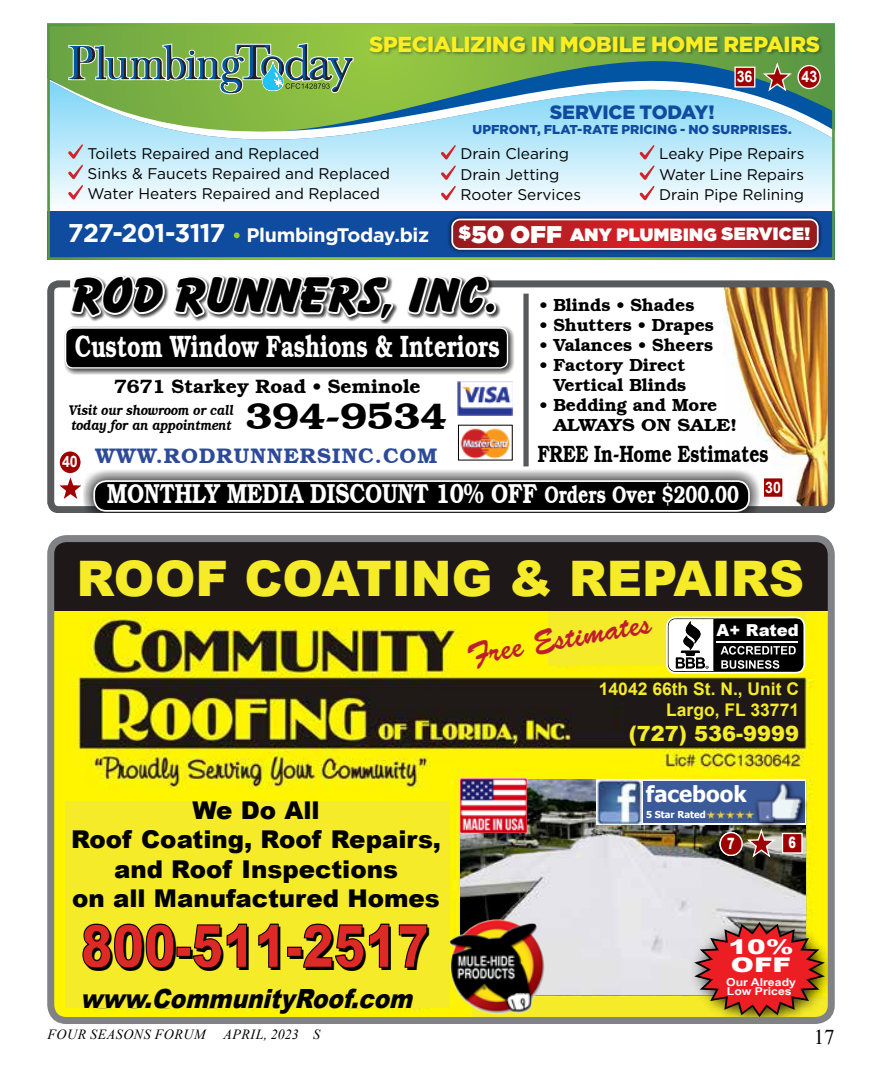
<style>
.page{position:relative;width:882px;height:1071px;background:#fff}
.page>*{position:absolute;margin:0;border:0;box-sizing:border-box;transform-origin:0 0}
.t1{font:900 58.98px "Arial";color:#000;scale:.8 1}
.t2{font:900 49px "Arial";color:#f5eb28}
.t3{font:700 43.75px "Balloon Extra";letter-spacing:.01em;color:#000;scale:1.07 1}
.t4{font:600 36.75px "Bookman";color:#000;scale:1.1 1}
.t5{font:32.38px "Banty S Normal";color:#be1e2d}
.t6{font:600 30.8px "Bookman";color:#fff;scale:.71 1}
.t7{font:600 27.3px "Bookman";color:#fff;scale:.78 1}
.t8{font:italic 900 26.43px "Arial";color:#000;scale:.88 1}
.t9{font:900 24.5px/29.4px "Arial";color:#000;text-align:center}
.t10{font:600 23.45px "Bookman";color:#000;scale:.74 1}
.t11{font:700 22.05px "Tahoma";color:#fff}
.t12{font:900 21.88px "Gotham";letter-spacing:-.015em;color:#fbee23}
.t13{font:600 21px "Bookman";letter-spacing:.05em;color:#2d4a99}
.t14{font:900 21px "Arial";color:#f5eb28}
.t15{font:21px "Times New Roman";color:#000}
.t16{font:900 20.3px/18px "Arial";color:#fff;scale:1.37 1}
.t17{font:700 19.6px "Gotham";letter-spacing:-.02em;color:#fff}
.t18{font:600 19.25px "Bookman";color:#000}
.t19{font:900 19.25px "Gotham";letter-spacing:-.015em;color:#0f4b9e}
.t20{font:900 17.85px "Gotham";letter-spacing:.02em;color:#fff}
.t21{font:600 17.5px/20.1px "Bookman";color:#000;text-align:right}
.t22{font:700 17.5px/21px "Arial";color:#f5eb28;text-align:right}
.t23{font:900 16.45px "Arial";color:#fff}
.t24{font:700 15.75px "Arial";color:#fff;scale:.9 1}
.t25{font:900 15.58px "Arial";color:#fff;scale:.72 1}
.t26{font:15.4px/20.3px "Gotham";color:#000}
.t27{font:italic 600 14px/15.4px "Bookman";color:#000;scale:.84 1}
.t28{font:italic 14px "Times New Roman";letter-spacing:.035em;color:#000}
.t29{font:900 12.95px "Gotham";letter-spacing:.005em;color:#0f4b9e}
.t30{font:700 10.85px/9.8px "Arial Narrow";color:#fff;scale:1.37 1}
.t31{font:700 9.62px "Tahoma";color:#fff}
.s1{font-size:25.72px}
.s2{font-size:18.03px}
.s3{font-size:24.15px}
.s4{font-size:24.5px}
</style>
<div class="page">
<svg style="left:51px;top:164px;width:780px;height:39px"></svg>
<svg style="left:51px;top:28px;width:780px;height:50px;background:#6da64f"></svg>
<svg style="left:51px;top:78px;width:780px;height:86px;background:#a2d4ce"></svg>
<div style="left:369px;top:35px;width:454px;height:22px;background:#000;opacity:.37"></div>
<div style="left:47px;top:211px;width:788px;height:49px;background:#0f4b9e"></div>
<svg style="left:68px;top:144px;width:16px;height:55px"></svg>
<svg style="left:441px;top:144px;width:15px;height:15px"></svg>
<svg style="left:441px;top:165px;width:15px;height:35px"></svg>
<svg style="left:640px;top:144px;width:15px;height:15px"></svg>
<svg style="left:640px;top:165px;width:15px;height:35px"></svg>
<svg style="left:68px;top:43px;width:285px;height:51px;background:#74a168"></svg>
<div style="left:447px;top:214px;width:376px;height:40px;background:#000;opacity:.75"></div>
<svg style="left:452px;top:219px;width:366px;height:30px;background:#b61d22"></svg>
<div style="left:451px;top:219px;width:368px;height:31px;border:2px solid #fff;border-radius:8px"></div>
<svg style="left:761px;top:63px;width:33px;height:30px"></svg>
<div style="left:798px;top:66px;width:22px;height:23px;background:#9e0000;border-radius:50%"></div>
<div style="left:797px;top:65px;width:24px;height:24px;border:1px solid #fff;border-radius:50%"></div>
<div style="left:735px;top:67px;width:20px;height:20px;background:#9e0000"></div>
<div style="left:734px;top:67px;width:21px;height:21px;border:1px solid #fff"></div>
<img style="left:724px;top:288px;width:103px;height:216px">
<div style="left:47px;top:280px;width:788px;height:232px;border:7px solid #58595b;border-radius:8px"></div>
<svg style="left:83px;top:469px;width:677px;height:43px;background:#b5b5b5"></svg>
<div style="left:94px;top:481px;width:655px;height:30px;background:#000;border-radius:12px"></div>
<div style="left:93px;top:480px;width:657px;height:32px;border:2px solid #fff;border-radius:12px"></div>
<img style="left:458px;top:382px;width:54px;height:34px">
<div style="left:458px;top:425px;width:55px;height:35px;border:1px solid #000"></div>
<img style="left:460px;top:428px;width:50px;height:30px">
<div style="left:523px;top:294px;width:6px;height:172px;background:#58595b"></div>
<svg style="left:64px;top:326px;width:450px;height:49px"></svg>
<div style="left:66px;top:328px;width:441px;height:40px;background:#000;border-radius:7px"></div>
<div style="left:65px;top:327px;width:443px;height:42px;border:1px solid #fff;border-radius:7px"></div>
<div style="left:70px;top:275px;width:430px;height:49px;background:#fff"></div>
<svg style="left:69px;top:275px;width:327px;height:100px"></svg>
<svg style="left:407px;top:275px;width:92px;height:44px"></svg>
<svg style="left:54px;top:474px;width:33px;height:30px"></svg>
<div style="left:59px;top:451px;width:22px;height:23px;background:#9e0000;border-radius:50%"></div>
<div style="left:58px;top:450px;width:24px;height:24px;border:1px solid #fff;border-radius:50%"></div>
<div style="left:763px;top:478px;width:20px;height:19px;background:#9e0000"></div>
<div style="left:763px;top:477px;width:21px;height:21px;border:1px solid #fff"></div>
<img style="left:55px;top:611px;width:772px;height:405px">
<div style="left:549px;top:611px;width:257px;height:54px;background:#f5eb28"></div>
<div style="left:623px;top:687px;width:173px;height:55px;background:#1e1918"></div>
<div style="left:65px;top:802px;width:385px;height:206px;background:#f5eb28"></div>
<div style="left:472px;top:997px;width:355px;height:22px;background:#f5eb28"></div>
<div style="left:54px;top:542px;width:774px;height:69px;background:#1e1918"></div>
<svg style="left:82px;top:923px;width:93px;height:46px"></svg>
<div style="left:177px;top:947px;width:14px;height:10px;border:1px solid #000"></div>
<svg style="left:192px;top:923px;width:56px;height:46px"></svg>
<svg style="left:258px;top:923px;width:21px;height:45px"></svg>
<div style="left:287px;top:947px;width:15px;height:10px;border:1px solid #000"></div>
<svg style="left:303px;top:923px;width:87px;height:46px"></svg>
<svg style="left:398px;top:924px;width:30px;height:44px"></svg>
<img style="left:460px;top:780px;width:346px;height:215px">
<img style="left:681px;top:909px;width:146px;height:88px">
<svg style="left:689px;top:920px;width:138px;height:96px;background:#cb5f3b"></svg>
<img style="left:460px;top:778px;width:67px;height:55px">
<div style="left:47px;top:535px;width:788px;height:489px;border:7px solid #808285;border-radius:16px"></div>
<img style="left:446px;top:915px;width:103px;height:102px">
<svg style="left:664px;top:614px;width:144px;height:62px;background:#76745a"></svg>
<hr style="left:717px;top:642px;width:81px;height:1px;background:#fff">
<img style="left:597px;top:780px;width:45px;height:45px">
<div style="left:642px;top:780px;width:164px;height:45px;background:#fff"></div>
<div style="left:643px;top:781px;width:161px;height:42px;background:#3a5a99"></div>
<img style="left:706px;top:810px;width:45px;height:12px">
<img style="left:751px;top:777px;width:59px;height:54px">
<img style="left:758px;top:783px;width:44px;height:38px">
<svg style="left:745px;top:829px;width:33px;height:30px"></svg>
<div style="left:719px;top:832px;width:24px;height:24px;border:1px solid #fff;border-radius:50%"></div>
<div style="left:783px;top:833px;width:19px;height:20px;background:#9e0000"></div>
<div style="left:782px;top:833px;width:21px;height:21px;border:1px solid #fff"></div>
<div style="left:720px;top:833px;width:22px;height:22px;background:#9e0000;border-radius:50%"></div>
<div style="left:720px;top:832px;width:23px;height:24px;border:1px solid #fff;border-radius:50%"></div>
<h3 class="t12" style="left:369px;top:29px;width:452px">SPECIALIZING IN MOBILE HOME REPAIRS</h3>
<p class="t24" style="left:737px;top:66px;width:19px">36</p>
<p class="t24" style="left:802px;top:65px;width:19px">43</p>
<p class="t19" style="left:550px;top:99px;width:166px">SERVICE TODAY!</p>
<p class="t29" style="left:473px;top:121px;width:321px">UPFRONT, FLAT-RATE PRICING - NO SURPRISES.</p>
<p class="t26" style="left:88px;top:143px;width:304px">Toilets Repaired and Replaced<br>Sinks &amp; Faucets Repaired and Replaced<br>Water Heaters Repaired and Replaced</p>
<p class="t26" style="left:460px;top:144px;width:122px">Drain Clearing<br>Drain Jetting<br>Rooter Services</p>
<p class="t26" style="left:659px;top:144px;width:147px;text-align:justify">Leaky Pipe Repairs Water Line Repairs Drain Pipe Relining</p>
<p class="t17" style="left:68px;top:222px;width:363px"><span class="s1">727-201-3117</span> • PlumbingToday.biz</p>
<p class="t20" style="left:459px;top:222px;width:353px"><span class="s2">$</span><span class="s3">50 OFF</span> ANY PLUMBING SERVICE!</p>
<h3 class="t3" style="left:67px;top:265px;width:402px">ROD RUNNERS, INC.</h3>
<h3 class="t6" style="left:75px;top:328px;width:600px">Custom Window Fashions &amp; Interiors</h3>
<p class="t18" style="left:114px;top:375px;width:308px">7671 Starkey Road • Seminole</p>
<p class="t27" style="left:68px;top:402px;width:198px">Visit our showroom or call today for an appointment</p>
<h3 class="t4" style="left:246px;top:395px;width:185px">394-9534</h3>
<p class="t24" style="left:62px;top:451px;width:19px">40</p>
<h3 class="t13" style="left:95px;top:443px;width:343px">WWW.RODRUNNERSINC.COM</h3>
<p class="t21" style="left:539px;top:294px;width:157px">• Blinds • Shades</p>
<p class="t21" style="left:539px;top:315px;width:176px">• Shutters • Drapes</p>
<p class="t21" style="left:539px;top:335px;width:175px">• Valances • Sheers</p>
<p class="t21" style="left:539px;top:355px;width:149px">• Factory Direct<br>Vertical Blinds</p>
<p class="t21" style="left:553px;top:395px;width:185px;text-align:left;text-indent:-14px">• Bedding and More<br>ALWAYS ON SALE!</p>
<h3 class="t10" style="left:538px;top:440px;width:313px">FREE In-Home Estimates</h3>
<h3 class="t7" style="left:107px;top:478px;width:811px">MONTHLY MEDIA DISCOUNT 10% OFF <span class="s4">Orders Over $200.00</span></h3>
<p class="t24" style="left:765px;top:476px;width:19px">30</p>
<h2 class="t2" style="left:77px;top:543px;width:729px">ROOF COATING &amp; REPAIRS</h2>
<h3 class="t5" style="left:465px;top:629px;width:187px;rotate:-10deg">Free Estimates</h3>
<p class="t23" style="left:717px;top:618px;width:84px">A+ Rated</p>
<h3 class="t9" style="left:71px;top:795px;width:372px">We Do All<br>Roof Coating, Roof Repairs, and Roof Inspections<br>on all Manufactured Homes</h3>
<h1 class="t1" style="left:83px;top:906px;width:436px">800-511-2517</h1>
<h3 class="t8" style="left:80px;top:979px;width:388px">www.CommunityRoof.com</h3>
<p class="t22" style="left:599px;top:678px;width:202px">14042 66th St. N., Unit C<br>Largo, FL 33771</p>
<h3 class="t14" style="left:629px;top:718px;width:172px">(727) 536-9999</h3>
<h3 class="t11" style="left:646px;top:779px;width:102px">facebook</h3>
<p class="t31" style="left:646px;top:808px;width:61px">5 Star Rated</p>
<p class="t25" style="left:727px;top:832px;width:12px">67</p>
<p class="t25" style="left:788px;top:831px;width:12px">6</p>
<h3 class="t16" style="left:729px;top:938px;width:49px">10%<br>OFF</h3>
<p class="t30" style="left:726px;top:976px;width:53px">Our Already<br>Low Prices</p>
<p class="t28" style="left:47px;top:1024px;width:160px">FOUR SEASONS FORUM</p>
<p class="t28" style="left:223px;top:1024px;width:98px">APRIL, 2023 S</p>
<h3 class="t15" style="left:814px;top:1022px;width:22px">17</h3>
</div>
